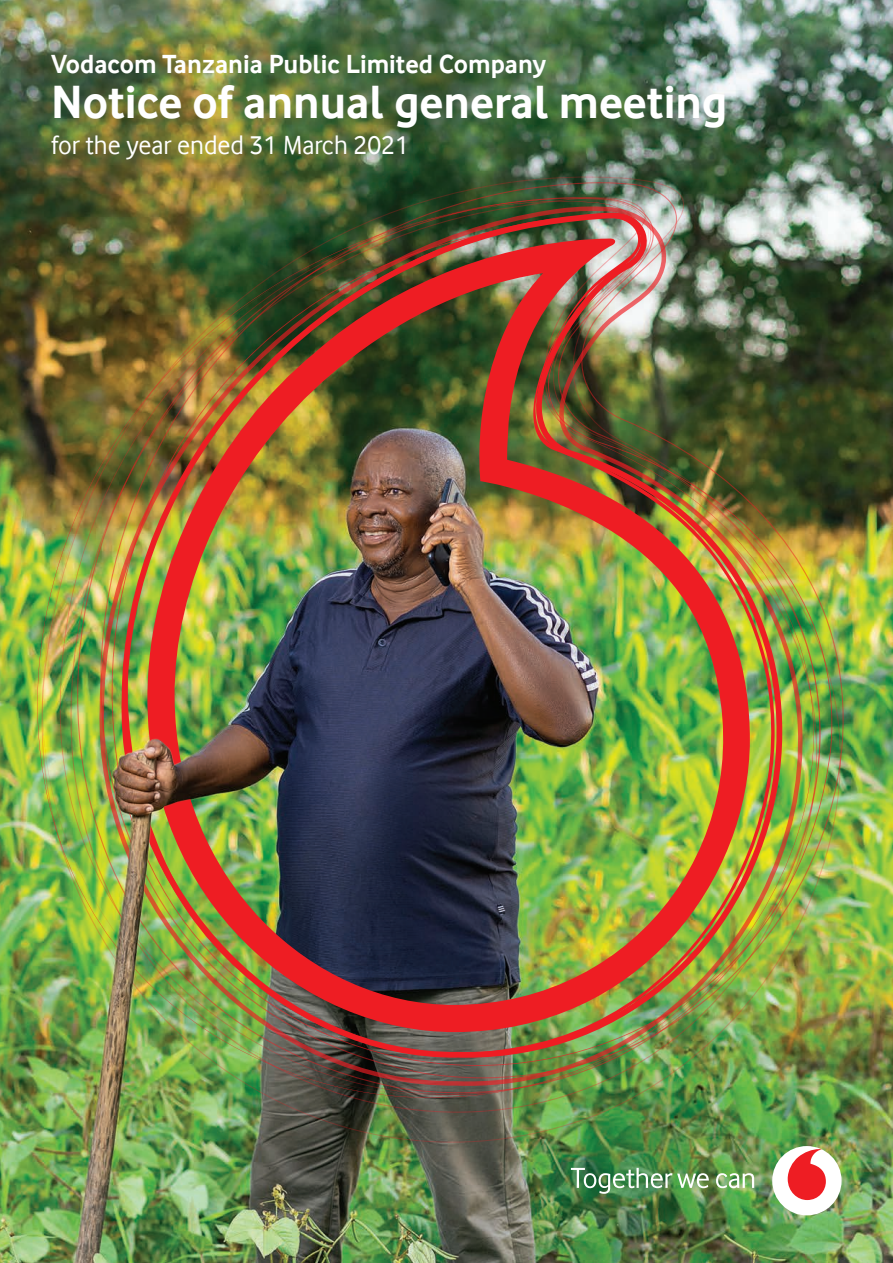
<style>
.page{position:relative;width:893px;height:1263px;background:#fff}
.page>*{position:absolute;margin:0;border:0;box-sizing:border-box;transform-origin:0 0}
.t1{font:700 48px "Vodafone Rg";color:#fff}
.t2{font:700 27px "Vodafone Rg";color:#fff}
.t3{font:27px "Vodafone Rg";color:#fff}
</style>
<div class="page">
<img style="left:250px;top:0;width:643px;height:1263px">
<img style="left:250px;top:176px;width:591px;height:967px">
<img style="left:250px;top:215px;width:623px;height:850px">
<img style="left:250px;top:238px;width:517px;height:794px">
<img style="left:0;top:0;width:250px;height:1263px">
<div style="left:772px;top:1146px;width:70px;height:69px;background:#fff;border-radius:50%"></div>
<svg style="left:788px;top:1149px;width:38px;height:51px"></svg>
<img style="left:571px;top:1168px;width:138px;height:26px">
<svg style="left:716px;top:1173px;width:38px;height:15px"></svg>
<p class="t2" style="left:51px;top:49px;width:496px">Vodacom Tanzania Public Limited Company</p>
<h1 class="t1" style="left:51px;top:75px;width:678px">Notice of annual general meeting</h1>
<p class="t3" style="left:51px;top:130px;width:359px">for the year ended 31 March 2021</p>
</div>
